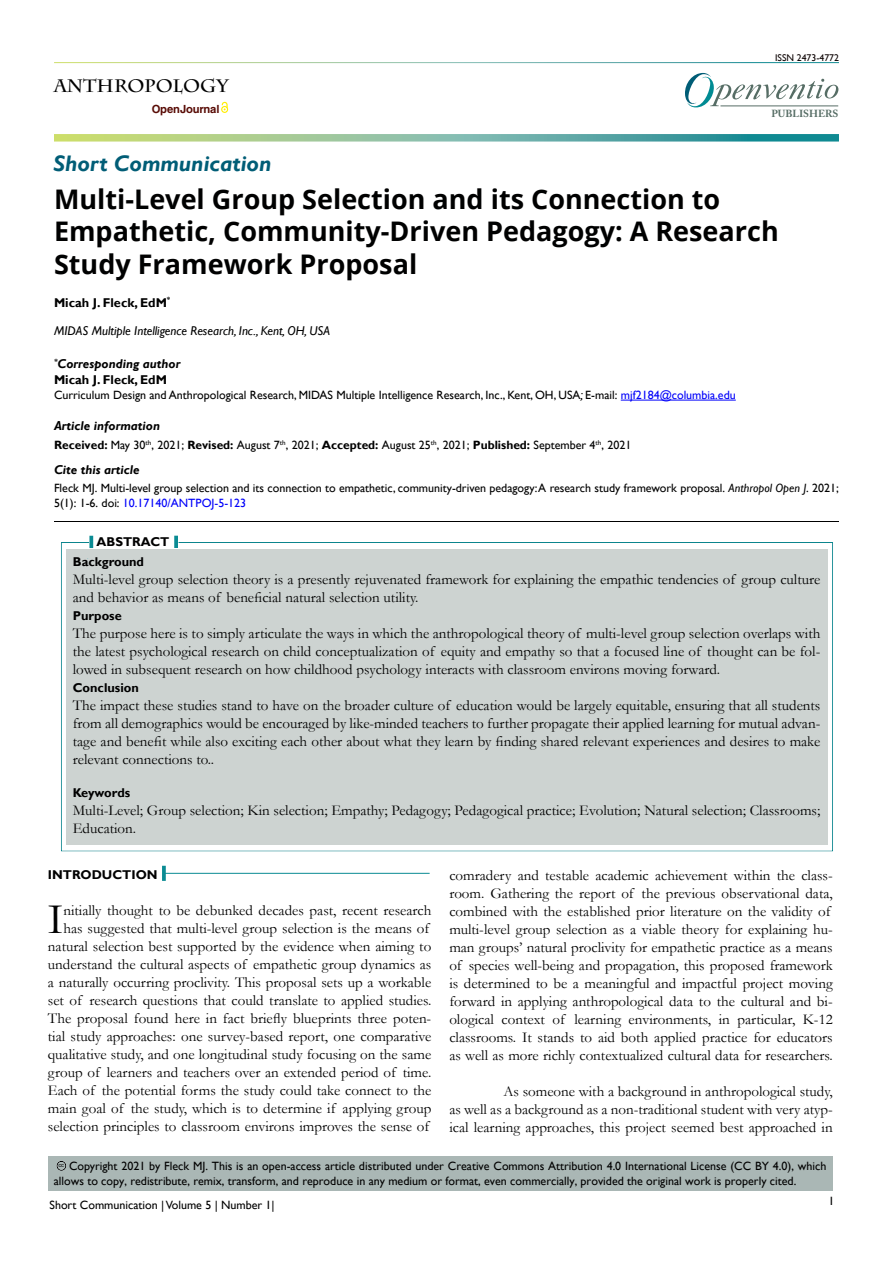
<style>
.page{position:relative;width:893px;height:1263px;background:#fff}
.page>*{position:absolute;margin:0;border:0;box-sizing:border-box;transform-origin:0 0}
.t1{font:43.8px "Garamond";color:#000}
.t2{font:700 27px/32.4px "Open Sans";color:#000101}
.t3{font:italic 700 22.5px "Gill Sans";color:#015d76}
.t4{font:700 18px "Charlemagne Std";color:#000}
.t5{font:15px/18px "Garamond";color:#000}
.t6{font:italic 700 12.75px/16.4px "Gill Sans";color:#000}
.t7{font:700 12.75px "Gill Sans";color:#000}
.t8{font:italic 12.75px "Gill Sans";color:#000101}
.t9{font:700 12.75px "Gill Sans";color:#000101}
.t10{font:12px/15px "Gill Sans";color:#000}
.t11{font:12px "Gill Sans";color:#000101}
.t12{font:700 11.25px "Helvetica LT Std";letter-spacing:-.015em;color:#580b05}
.t13{font:700 10.2px "Adobe Caslon Pro";color:#566d65}
.t14{font:9.75px "Gill Sans";color:#0a0000}
.t15{font:5.7px "Arial";color:#000}
.s1{font-style:normal;color:#000101}
.s2{font-style:italic;font-size:12.75px}
.s3{color:#000}
.s4{color:#0000fa}
.s5{font-weight:700;color:#000}
.s6{font-style:italic}
</style>
<div class="page">
<svg style="left:685px;top:73px;width:153px;height:35px"></svg>
<hr style="left:720px;top:106px;width:118px;height:1px;background:#566d65">
<svg style="left:54px;top:134px;width:785px;height:8px;background:#81ba9d"></svg>
<svg style="left:222px;top:101px;width:6px;height:11px"></svg>
<hr style="left:621px;top:400px;width:115px;height:1px;background:#0000fa">
<div style="left:42px;top:512px;width:810px;height:12px;background:#f6f1f3;opacity:.75"></div>
<div style="left:49px;top:533px;width:796px;height:319px;background:#f6f1f3;opacity:.75"></div>
<svg style="left:89px;top:536px;width:4px;height:12px"></svg>
<svg style="left:174px;top:536px;width:4px;height:12px"></svg>
<div style="left:48px;top:1156px;width:785px;height:35px;background:#aab7b5"></div>
<div style="left:44px;top:1149px;width:37px;height:23px;background:#f6f1f3;opacity:.75"></div>
<hr style="left:164px;top:873px;width:266px;height:1px;background:#0a8b93">
<svg style="left:162px;top:866px;width:4px;height:15px"></svg>
<p class="t4" style="left:54px;top:75px;width:176px">ANTHROPOLOGY</p>
<p class="t12" style="left:152px;top:102px;width:69px">Open Journal</p>
<h3 class="t3" style="left:54px;top:151px;width:220px">Short Communication</h3>
<p class="t14" style="left:775px;top:52px;width:65px">ISSN 2473-4772</p>
<p class="t13" style="left:771px;top:108px;width:69px">PUBLISHERS</p>
<h2 class="t2" style="left:54px;top:182px;width:726px">Multi-Level Group Selection and its Connection to<br>Empathetic, Community-Driven Pedagogy: A Research<br>Study Framework Proposal</h2>
<p class="t9" style="left:54px;top:295px;width:118px">Micah J. Fleck, EdM<sup>*</sup></p>
<p class="t8" style="left:54px;top:323px;width:278px">MIDAS Multiple Intelligence Research, Inc., Kent, OH, USA</p>
<p class="t6" style="left:54px;top:356px;width:128px"><sup>*</sup>Corresponding author<br><span class="s1">Micah J. Fleck, EdM</span></p>
<p class="t11" style="left:54px;top:388px;width:683px">Curriculum Design and Anthropological Research, MIDAS Multiple Intelligence Research, Inc., Kent, OH, USA<span class="s2">;</span> <span class="s3">E-mail:</span> <span class="s4">mjf2184@columbia.edu</span></p>
<p class="t6" style="left:54px;top:418px;width:108px">Article information</p>
<p class="t11" style="left:54px;top:438px;width:579px"><span class="s5">Received:</span> May 30<sup>th</sup>, 2021; <span class="s5">Revised:</span> August 7<sup>th</sup>, 2021; <span class="s5">Accepted:</span> August 25<sup>th</sup>, 2021; <span class="s5">Published:</span> September 4<sup>th</sup>, 2021</p>
<p class="t6" style="left:54px;top:462px;width:87px">Cite this article</p>
<p class="t10" style="left:54px;top:480px;width:786px">Fleck MJ. Multi-level group selection and its connection to empathetic, community-driven pedagogy: A research study framework proposal. <span class="s6">Anthropol Open J</span>. 2021;<br>5(1): 1-6. doi: <span class="s4">10.17140/ANTPOJ-5-123</span></p>
<p class="t7" style="left:97px;top:534px;width:74px">ABSTRACT</p>
<p class="t7" style="left:73px;top:554px;width:73px">Background</p>
<p class="t5" style="left:73px;top:570px;width:749px">Multi-level group selection theory is a presently rejuvenated framework for explaining the empathic tendencies of group culture and behavior as means of beneficial natural selection utility.</p>
<p class="t7" style="left:73px;top:608px;width:50px">Purpose</p>
<p class="t5" style="left:73px;top:624px;width:749px;text-align:justify">The purpose here is to simply articulate the ways in which the anthropological theory of multi-level group selection overlaps with the latest psychological research on child conceptualization of equity and empathy so that a focused line of thought can be fol&shy;lowed in subsequent research on how childhood psychology interacts with classroom environs moving forward.</p>
<p class="t7" style="left:73px;top:680px;width:68px">Conclusion</p>
<p class="t5" style="left:73px;top:696px;width:749px;text-align:justify">The impact these studies stand to have on the broader culture of education would be largely equitable, ensuring that all students from all demographics would be encouraged by like-minded teachers to further propagate their applied learning for mutual advan&shy;tage and benefit while also exciting each other about what they learn by finding shared relevant experiences and desires to make relevant connections to..</p>
<p class="t7" style="left:73px;top:785px;width:59px">Keywords</p>
<p class="t5" style="left:73px;top:801px;width:749px">Multi-Level; Group selection; Kin selection; Empathy; Pedagogy; Pedagogical practice; Evolution; Natural selection; Classrooms;<br>Education.</p>
<p class="t7" style="left:48px;top:867px;width:111px">INTRODUCTION</p>
<h1 class="t1" style="left:48px;top:890px;width:17px">I</h1>
<p class="t5" style="left:449px;top:866px;width:385px">comradery and testable academic achievement within the class&shy;room. Gathering the report of the previous observational data, combined with the established prior literature on the validity of multi-level group selection as a viable theory for explaining hu&shy;man groups’ natural proclivity for empathetic practice as a means of species well-being and propagation, this proposed framework is determined to be a meaningful and impactful project moving forward in applying anthropological data to the cultural and bi&shy;ological context of learning environments, in particular, K-12 classrooms. It stands to aid both applied practice for educators as well as more richly contextualized cultural data for researchers.</p>
<p class="t5" style="left:449px;top:1082px;width:385px;text-align:justify;text-indent:54px">As someone with a background in anthropological study, as well as a background as a non-traditional student with very atyp&shy;ical learning approaches, this project seemed best approached in</p>
<p class="t5" style="left:48px;top:901px;width:385px;text-align:right">nitially thought to be debunked decades past, recent research has suggested that multi-level group selection is the means of natural selection best supported by the evidence when aiming to understand the cultural aspects of empathetic group dynamics as a naturally occurring proclivity. This proposal sets up a workable set of research questions that could translate to applied studies.<br>The proposal found here in fact briefly blueprints three poten&shy;tial study approaches: one survey-based report, one comparative qualitative study, and one longitudinal study focusing on the same group of learners and teachers over an extended period of time.<br>Each of the potential forms the study could take connect to the main goal of the study, which is to determine if applying group selection principles to classroom environs improves the sense of</p>
<p class="t10" style="left:54px;top:1159px;width:774px;line-height:14.4px;text-indent:15px">Copyright 2021 by Fleck MJ. This is an open-access article distributed under Creative Commons Attribution 4.0 International License (CC BY 4.0), which allows to copy, redistribute, remix, transform, and reproduce in any medium or format, even commercially, provided the original work is properly cited.</p>
<p class="t15" style="left:58px;top:1161px;width:7px">cc</p>
<p class="t10" style="left:50px;top:1198px;width:227px">Short Communication | Volume 5 | Number 1|</p>
<p class="t10" style="left:829px;top:1193px;width:7px">1</p>
</div>
